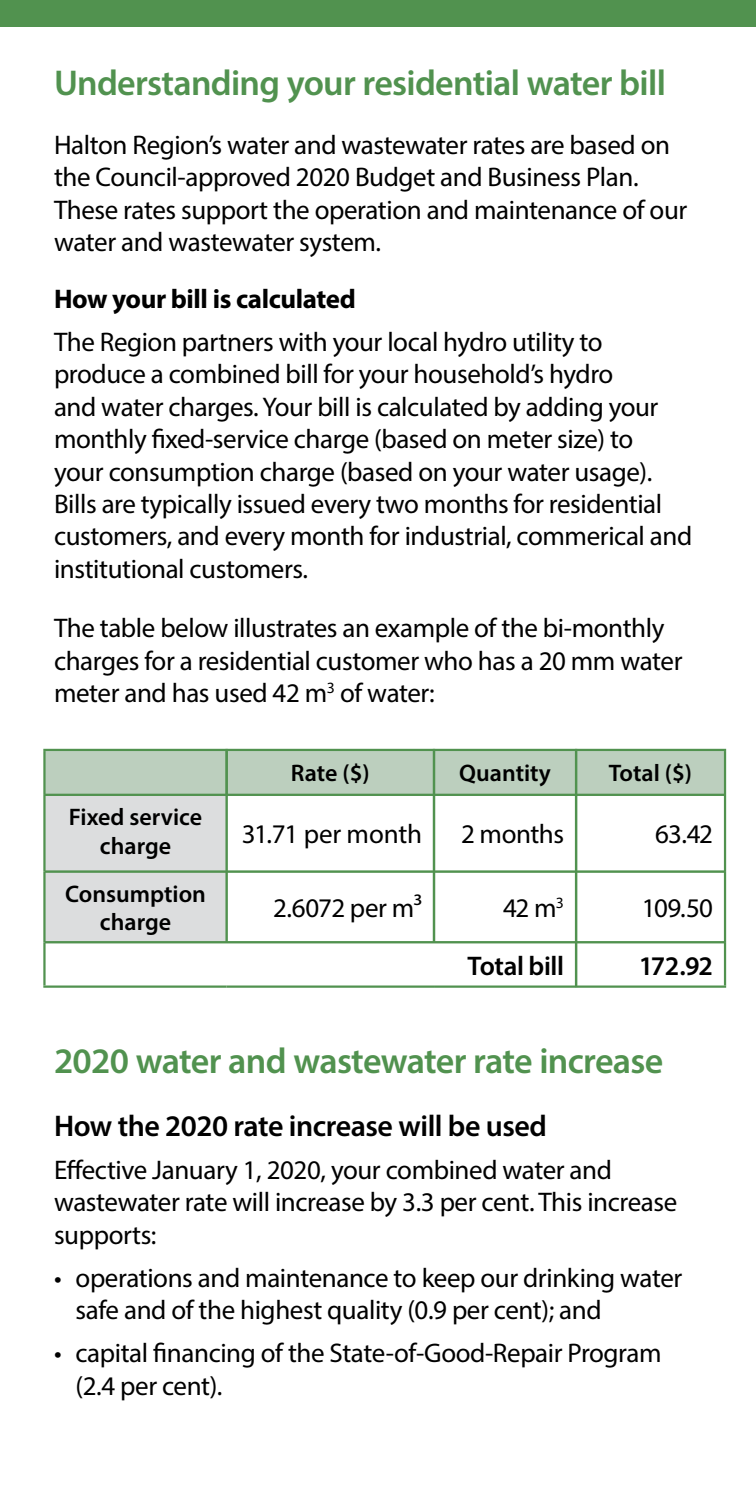
<style>
.page{position:relative;width:756px;height:1512px;background:#fff}
.page>*{position:absolute;margin:0;border:0;box-sizing:border-box;transform-origin:0 0}
.t1{font:600 36px "Myriad Pro";letter-spacing:-.02em;color:#51924f}
.body{font:600 30px "Myriad Pro";letter-spacing:-.015em;color:#000}
.body-2{font:27px/32.4px "Myriad Pro";letter-spacing:-.015em;color:#000}
.body-3{font:700 27px "Myriad Pro";letter-spacing:-.015em;color:#000}
.body-4{font:600 27px "Myriad Pro";letter-spacing:-.015em;color:#000}
.chart-H1{font:600 24px/28.8px "Myriad Pro";color:#000;text-align:center}
</style>
<div class="page">
<svg style="left:46px;top:751px;width:678px;height:190px"></svg>
<hr style="left:43px;top:749px;width:184px;height:2px;background:#51924f">
<hr style="left:43px;top:751px;width:3px;height:44px;background:#51924f">
<hr style="left:227px;top:749px;width:207px;height:2px;background:#51924f">
<hr style="left:434px;top:749px;width:142px;height:2px;background:#51924f">
<hr style="left:576px;top:749px;width:150px;height:2px;background:#51924f">
<hr style="left:724px;top:751px;width:2px;height:44px;background:#51924f">
<hr style="left:43px;top:795px;width:3px;height:77px;background:#51924f">
<hr style="left:724px;top:795px;width:2px;height:77px;background:#51924f">
<hr style="left:43px;top:872px;width:3px;height:70px;background:#51924f">
<hr style="left:724px;top:872px;width:2px;height:70px;background:#51924f">
<hr style="left:43px;top:942px;width:3px;height:44px;background:#51924f">
<hr style="left:724px;top:942px;width:2px;height:44px;background:#51924f">
<hr style="left:43px;top:986px;width:184px;height:2px;background:#51924f">
<hr style="left:227px;top:986px;width:207px;height:2px;background:#51924f">
<hr style="left:434px;top:986px;width:142px;height:2px;background:#51924f">
<hr style="left:576px;top:986px;width:150px;height:2px;background:#51924f">
<div style="left:0;top:0;width:756px;height:27px;background:#51924f"></div>
<hr style="left:226px;top:749px;width:2px;height:193px;background:#51924f">
<hr style="left:433px;top:749px;width:2px;height:193px;background:#51924f">
<hr style="left:575px;top:749px;width:2px;height:238px;background:#51924f">
<hr style="left:45px;top:794px;width:681px;height:2px;background:#51924f">
<hr style="left:45px;top:870px;width:681px;height:3px;background:#51924f">
<hr style="left:45px;top:941px;width:681px;height:2px;background:#51924f">
<h3 class="t1" style="left:54px;top:60px;width:613px">Understanding your residential water bill</h3>
<p class="body-2" style="left:54px;top:128px;width:635px">Halton Region’s water and wastewater rates are based on the Council-approved 2020 Budget and Business Plan.<br>These rates support the operation and maintenance of our water and wastewater system.</p>
<p class="body-3" style="left:54px;top:281px;width:303px">How your bill is calculated</p>
<p class="body-2" style="left:54px;top:325px;width:640px">The Region partners with your local hydro utility to produce a combined bill for your household’s hydro<br>and water charges. Your bill is calculated by adding your monthly fixed-service charge (based on meter size) to<br>your consumption charge (based on your water usage).<br>Bills are typically issued every two months for residential customers, and every month for industrial, commerical and institutional customers.</p>
<p class="body-2" style="left:54px;top:612px;width:630px">The table below illustrates an example of the bi-monthly charges for a residential customer who has a 20 mm water meter and has used 42 m<sup>3</sup> of water:</p>
<p class="chart-H1" style="left:69px;top:802px;width:135px">Fixed service charge</p>
<p class="chart-H1" style="left:291px;top:758px;width:80px">Rate ($)</p>
<p class="chart-H1" style="left:459px;top:758px;width:93px">Quantity</p>
<p class="chart-H1" style="left:609px;top:758px;width:85px">Total ($)</p>
<p class="body-2" style="left:242px;top:818px;width:182px">31.71 per month</p>
<p class="body-2" style="left:461px;top:818px;width:104px">2 months</p>
<p class="body-2" style="left:655px;top:818px;width:59px">63.42</p>
<p class="chart-H1" style="left:65px;top:879px;width:142px">Consumption charge</p>
<p class="body-2" style="left:273px;top:891px;width:151px">2.6072 per m³</p>
<p class="body-2" style="left:503px;top:891px;width:62px">42 m<sup>3</sup></p>
<p class="body-2" style="left:642px;top:891px;width:73px">109.50</p>
<p class="body-4" style="left:468px;top:948px;width:98px">Total bill</p>
<p class="body-4" style="left:639px;top:948px;width:76px">172.92</p>
<h3 class="t1" style="left:54px;top:1038px;width:611px">2020 water and wastewater rate increase</h3>
<p class="body" style="left:54px;top:1106px;width:494px">How the 2020 rate increase will be used</p>
<p class="body-2" style="left:54px;top:1153px;width:625px">Effective January 1, 2020, your combined water and wastewater rate will increase by 3.3 per cent. This increase supports:</p>
<p class="body-2" style="left:76px;top:1261px;width:608px;text-indent:-22px">• operations and maintenance to keep our drinking water safe and of the highest quality (0.9 per cent); and</p>
<p class="body-2" style="left:76px;top:1337px;width:588px;text-indent:-22px">• capital financing of the State-of-Good-Repair Program (2.4 per cent).</p>
</div>
